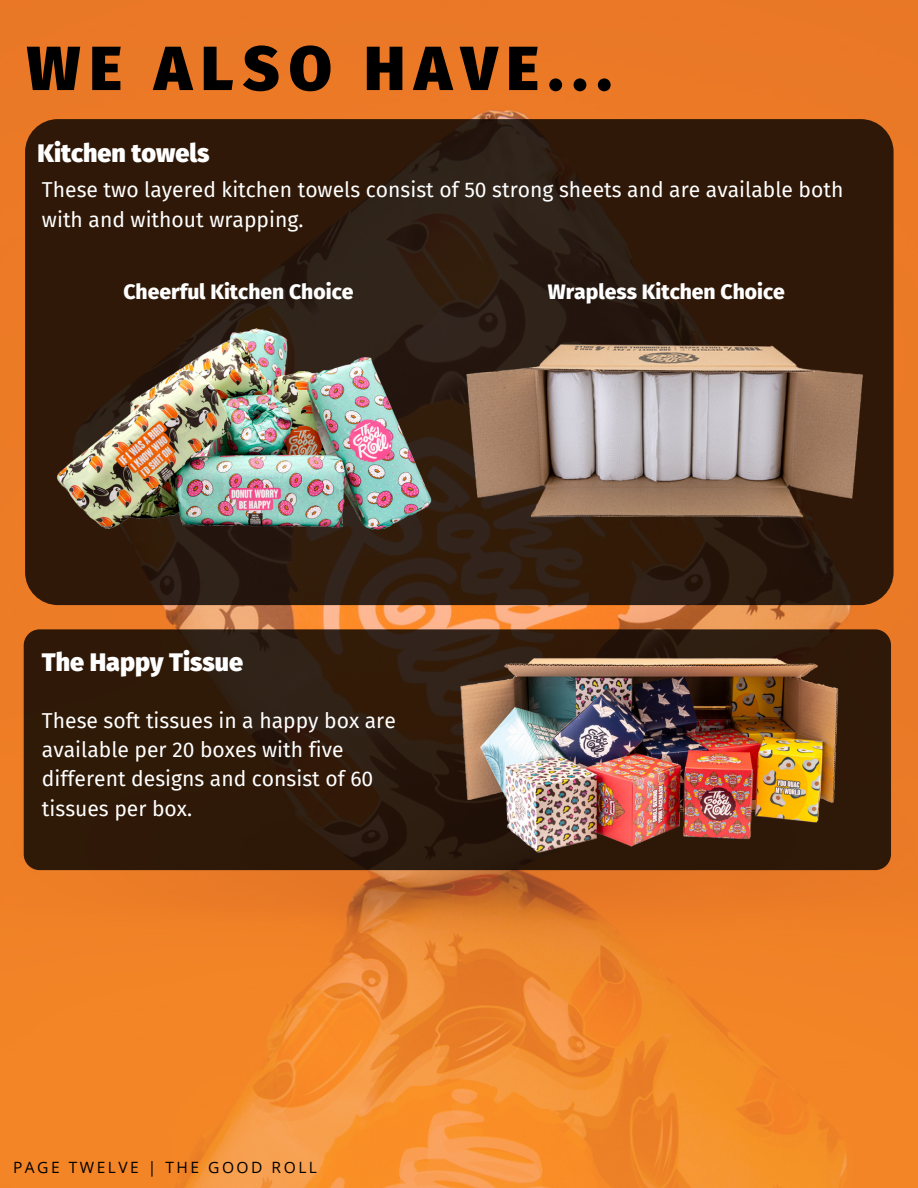
<style>
.page{position:relative;width:918px;height:1188px;background:#fff}
.page>*{position:absolute;margin:0;border:0;box-sizing:border-box;transform-origin:0 0}
.t1{font:900 62.25px "Fira Sans";letter-spacing:.15em;color:#000}
.t2{font:900 25.05px "Fira Sans";color:#fff}
.t3{font:21.15px/29.2px "Fira Sans";color:#fff}
.t4{font:800 21.15px "Fira Sans";color:#fff}
.t5{font:15.6px "Open Sans";letter-spacing:.16em;color:#000}
</style>
<div class="page">
<img style="left:0;top:0;width:918px;height:1188px">
<svg style="left:25px;top:119px;width:869px;height:486px;background:#2e1a0b"></svg>
<img style="left:53px;top:292px;width:383px;height:255px">
<img style="left:459px;top:247px;width:419px;height:279px">
<div style="left:24px;top:629px;width:867px;height:241px;background:linear-gradient(to bottom,#301d0e,#2d1707);border-radius:16px"></div>
<img style="left:415px;top:547px;width:484px;height:322px">
<p class="t1" style="left:27px;top:32px;width:586px">WE ALSO HAVE...</p>
<p class="t2" style="left:37px;top:138px;width:173px">Kitchen towels</p>
<p class="t3" style="left:42px;top:176px;width:803px">These two layered kitchen towels consist of 50 strong sheets and are available both with and without wrapping.</p>
<p class="t4" style="left:123px;top:279px;width:232px">Cheerful Kitchen Choice</p>
<p class="t4" style="left:548px;top:279px;width:239px">Wrapless Kitchen Choice</p>
<p class="t2" style="left:42px;top:647px;width:203px">The Happy Tissue</p>
<p class="t3" style="left:42px;top:706px;width:355px">These soft tissues in a happy box are available per 20 boxes with five different designs and consist of 60 tissues per box.</p>
<p class="t5" style="left:13px;top:1156px;width:305px">PAGE TWELVE | THE GOOD ROLL</p>
</div>
